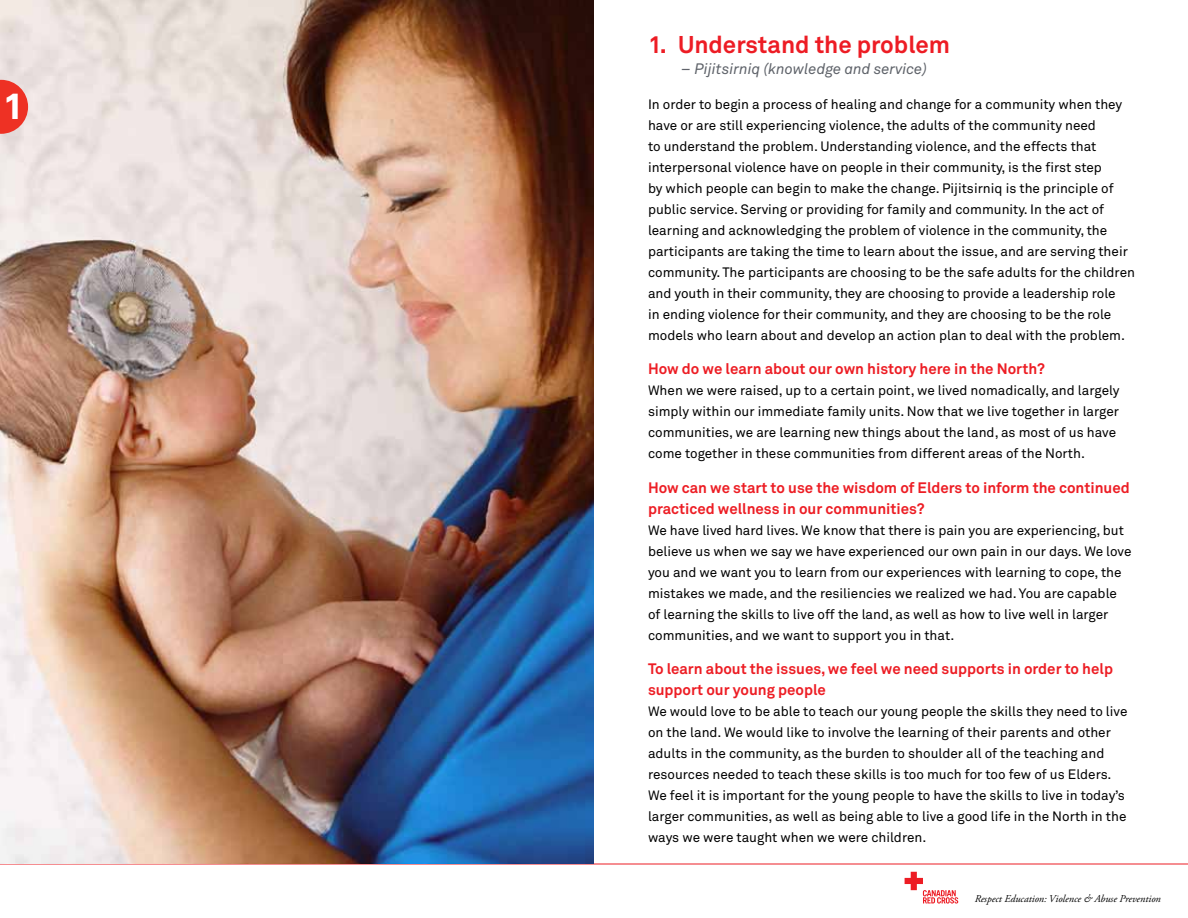
<style>
.page{position:relative;width:1188px;height:918px;background:#fff}
.page>*{position:absolute;margin:0;border:0;box-sizing:border-box;transform-origin:0 0}
.t1{font:700 36px "Zurich BT";color:#fff}
.t2{font:700 24px "Akkurat Office";color:#ed1c24}
.t3{font:700 15px/21px "Akkurat Office";color:#ed1d24}
.t4{font:italic 15px "Akkurat Office";color:#5f636a}
.t5{font:13.5px/21px "Akkurat Office";color:#000}
.t6{font:italic 10.5px "Adobe Garamond Pro";color:#000}
</style>
<div class="page">
<hr style="left:0;top:864px;width:1188px;height:1px;background:#ed1d24">
<svg style="left:904px;top:871px;width:55px;height:33px"></svg>
<img style="left:0;top:0;width:594px;height:864px">
<svg style="left:0;top:80px;width:28px;height:54px;background:#ed554a"></svg>
<h1 class="t1" style="left:3px;top:85px;width:21px">1</h1>
<h2 class="t2" style="left:648px;top:30px;width:304px">1. Understand the problem</h2>
<p class="t4" style="left:681px;top:60px;width:247px">– Pijitsirniq (knowledge and service)</p>
<p class="t5" style="left:648px;top:94px;width:489px">In order to begin a process of healing and change for a community when they have or are still experiencing violence, the adults of the community need<br>to understand the problem. Understanding violence, and the effects that interpersonal violence have on people in their community, is the first step<br>by which people can begin to make the change. Pijitsirniq is the principle of public service. Serving or providing for family and community. In the act of learning and acknowledging the problem of violence in the community, the participants are taking the time to learn about the issue, and are serving their community. The participants are choosing to be the safe adults for the children and youth in their community, they are choosing to provide a leadership role<br>in ending violence for their community, and they are choosing to be the role models who learn about and develop an action plan to deal with the problem.</p>
<p class="t3" style="left:648px;top:359px;width:399px">How do we learn about our own history here in the North?</p>
<p class="t5" style="left:648px;top:381px;width:473px">When we were raised, up to a certain point, we lived nomadically, and largely simply within our immediate family units. Now that we live together in larger communities, we are learning new things about the land, as most of us have come together in these communities from different areas of the North.</p>
<p class="t3" style="left:648px;top:477px;width:483px">How can we start to use the wisdom of Elders to inform the continued practiced wellness in our communities?</p>
<p class="t5" style="left:648px;top:520px;width:485px">We have lived hard lives. We know that there is pain you are experiencing, but believe us when we say we have experienced our own pain in our days. We love you and we want you to learn from our experiences with learning to cope, the mistakes we made, and the resiliencies we realized we had. You are capable of learning the skills to live off the land, as well as how to live well in larger communities, and we want to support you in that.</p>
<p class="t3" style="left:648px;top:659px;width:467px">To learn about the issues, we feel we need supports in order to help support our young people</p>
<p class="t5" style="left:648px;top:702px;width:481px">We would love to be able to teach our young people the skills they need to live on the land. We would like to involve the learning of their parents and other adults in the community, as the burden to shoulder all of the teaching and resources needed to teach these skills is too much for too few of us Elders.<br>We feel it is important for the young people to have the skills to live in today’s larger communities, as well as being able to live a good life in the North in the ways we were taught when we were children.</p>
<p class="t6" style="left:975px;top:892px;width:188px">Respect Education: Violence &amp; Abuse Prevention</p>
</div>
